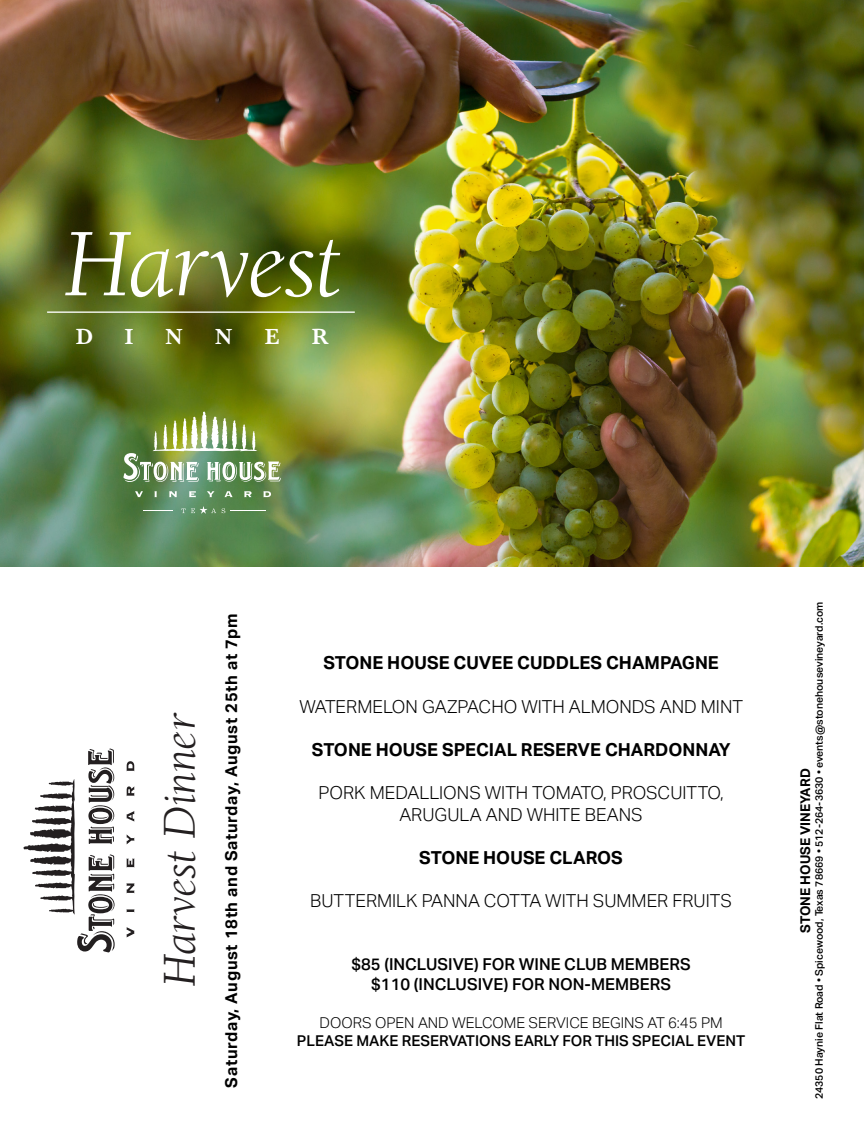
<style>
.page{position:relative;width:864px;height:1134px;background:#fff}
.page>*{position:absolute;margin:0;border:0;box-sizing:border-box;transform-origin:0 0}
.t1{font:italic 99.45px "Berkeley";letter-spacing:-.03em;color:#fff}
.t2{font:italic 48px "Berkeley";letter-spacing:-.02em;color:#231f20}
.t3{font:600 22.65px "Baskerville";color:#fff}
.t4{font:300 18px/21.6px "Aktiv Grotesk";color:#000;text-align:center}
.t5{font:700 18px "Aktiv Grotesk";color:#000}
.t6{font:500 16.5px "Aktiv Grotesk";color:#000}
.t7{font:700 16.5px "Aktiv Grotesk";letter-spacing:.04em;color:#000}
.t8{font:500 15px "Aktiv Grotesk";color:#000}
.t9{font:300 15px "Aktiv Grotesk";color:#000}
.t10{font:700 13.5px "Aktiv Grotesk";color:#000}
.t11{font:500 10.5px "Aktiv Grotesk";color:#000}
</style>
<div class="page">
<img style="left:0;top:0;width:864px;height:567px">
<svg style="left:222px;top:508px;width:3px;height:5px"></svg>
<svg style="left:181px;top:506px;width:35px;height:8px"></svg>
<hr style="left:143px;top:511px;width:30px;height:1px;background:#fff">
<hr style="left:230px;top:511px;width:36px;height:1px;background:#fff">
<svg style="left:135px;top:491px;width:8px;height:6px"></svg>
<svg style="left:154px;top:491px;width:3px;height:6px"></svg>
<svg style="left:169px;top:491px;width:8px;height:6px"></svg>
<svg style="left:189px;top:491px;width:7px;height:6px"></svg>
<svg style="left:207px;top:491px;width:7px;height:6px"></svg>
<svg style="left:224px;top:491px;width:9px;height:6px"></svg>
<svg style="left:244px;top:491px;width:8px;height:6px"></svg>
<svg style="left:263px;top:491px;width:8px;height:6px"></svg>
<img style="left:123px;top:412px;width:158px;height:70px">
<svg style="left:127px;top:927px;width:7px;height:10px"></svg>
<svg style="left:127px;top:909px;width:7px;height:3px"></svg>
<svg style="left:127px;top:883px;width:7px;height:10px"></svg>
<svg style="left:126px;top:859px;width:9px;height:9px"></svg>
<svg style="left:127px;top:835px;width:7px;height:9px"></svg>
<svg style="left:127px;top:811px;width:7px;height:11px"></svg>
<svg style="left:127px;top:786px;width:7px;height:10px"></svg>
<svg style="left:127px;top:761px;width:7px;height:10px"></svg>
<svg style="left:23px;top:749px;width:92px;height:203px"></svg>
<hr style="left:47px;top:311px;width:308px;height:2px;background:#fff">
<p class="t1" style="left:63px;top:213px;width:280px">Harvest</p>
<p class="t3" style="left:76px;top:321px;width:19px">D</p>
<p class="t3" style="left:125px;top:321px;width:10px">I</p>
<p class="t3" style="left:166px;top:321px;width:19px">N</p>
<p class="t3" style="left:215px;top:321px;width:19px">N</p>
<p class="t3" style="left:265px;top:321px;width:16px">E</p>
<p class="t3" style="left:312px;top:321px;width:18px">R</p>
<p class="t2" style="left:155px;top:987px;width:276px;rotate:-90deg">Harvest Dinner</p>
<p class="t7" style="left:221px;top:1088px;width:476px;rotate:-90deg">Saturday, August 18th and Saturday, August 25th at 7pm</p>
<p class="t5" style="left:323px;top:652px;width:397px">STONE HOUSE CUVEE CUDDLES CHAMPAGNE</p>
<p class="t4" style="left:299px;top:695px;width:445px">WATERMELON GAZPACHO WITH ALMONDS AND MINT</p>
<p class="t5" style="left:312px;top:738px;width:420px">STONE HOUSE SPECIAL RESERVE CHARDONNAY</p>
<p class="t4" style="left:319px;top:782px;width:407px">PORK MEDALLIONS WITH TOMATO, PROSCUITTO,<br>ARUGULA AND WHITE BEANS</p>
<p class="t5" style="left:419px;top:846px;width:205px">STONE HOUSE CLAROS</p>
<p class="t4" style="left:310px;top:890px;width:423px">BUTTERMILK PANNA COTTA WITH SUMMER FRUITS</p>
<p class="t6" style="left:351px;top:954px;width:341px">$85 (INCLUSIVE) FOR WINE CLUB MEMBERS</p>
<p class="t6" style="left:371px;top:974px;width:301px">$110 (INCLUSIVE) FOR NON-MEMBERS</p>
<p class="t9" style="left:320px;top:1014px;width:405px">DOORS OPEN AND WELCOME SERVICE BEGINS AT 6:45 PM</p>
<p class="t8" style="left:297px;top:1031px;width:450px">PLEASE MAKE RESERVATIONS EARLY FOR THIS SPECIAL EVENT</p>
<p class="t11" style="left:813px;top:1099px;width:499px;rotate:-90deg">24350 Haynie Flat Road • Spicewood, Texas 78669 • 512-264-3630 • events@stonehousevineyard.com</p>
<p class="t10" style="left:797px;top:933px;width:166px;rotate:-90deg">STONE HOUSE VINEYARD</p>
</div>
